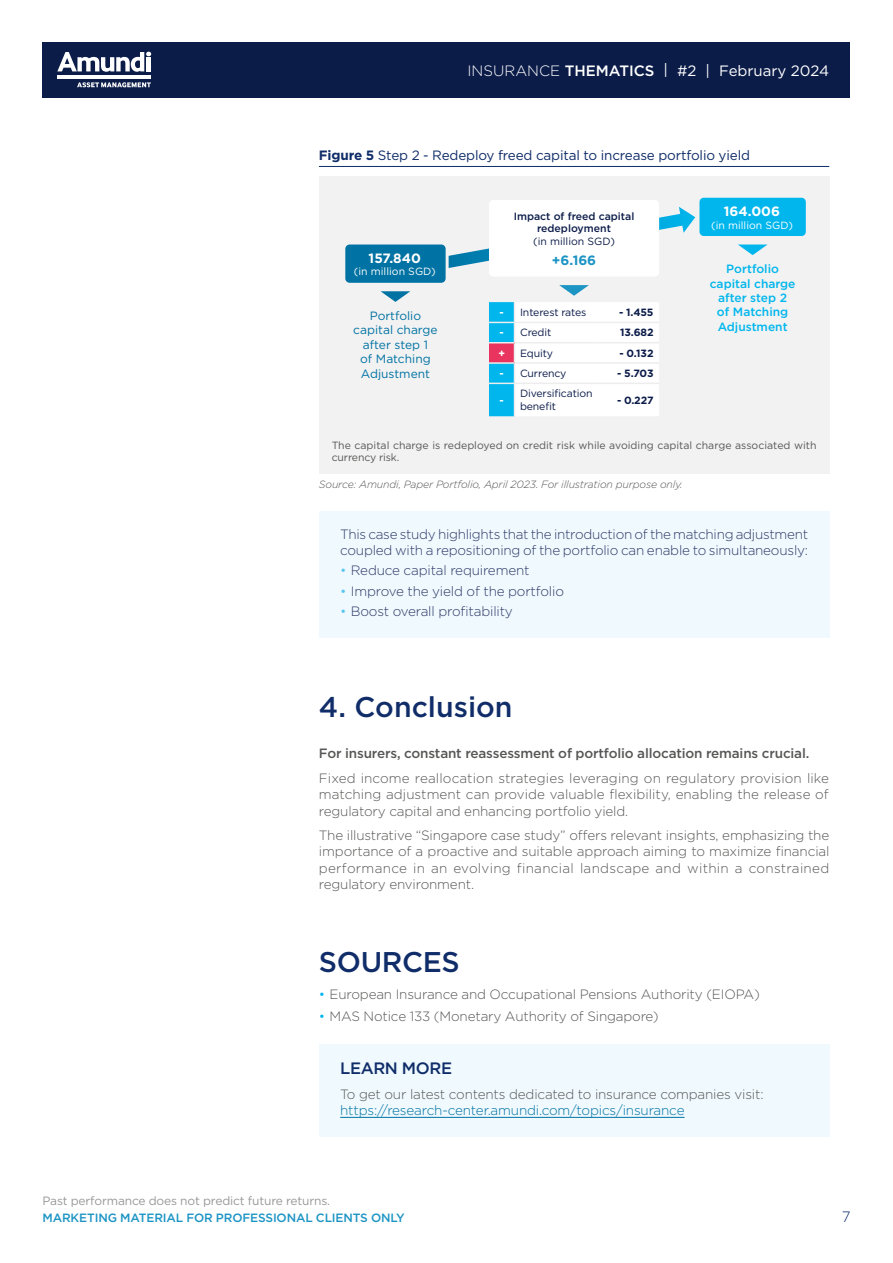
<style>
.page{position:relative;width:893px;height:1263px;background:#fff}
.page>*{position:absolute;margin:0;border:0;box-sizing:border-box;transform-origin:0 0}
.t1{font:500 28.5px "Gotham";color:#102d69}
.t2{font:500 16.5px "Gotham";letter-spacing:-.02em;color:#102d69}
.t3{font:15px "Gotham";color:#fff}
.t4{font:300 15px "Gotham";color:#102d69}
.t5{font:300 13.5px/16.2px "Gotham";letter-spacing:-.01em;color:#575756;text-align:justify}
.t6{font:300 13.5px/16.2px "Gotham";letter-spacing:-.015em;color:#2d3966}
.t7{font:500 13.5px "Gotham";letter-spacing:-.01em;color:#575756}
.t8{font:13.5px "Gotham";letter-spacing:-.01em;color:#102d69}
.t9{font:300 13.5px "Gotham";letter-spacing:-.01em;color:#0072a3}
.t10{font:700 13.5px "Gotham";color:#fff}
.t11{font:700 13.5px "Gotham";color:#1c94c4}
.t12{font:500 12px/14.4px "Gotham";color:#00b6ed;text-align:center}
.t13{font:12px/14.4px "Gotham";color:#0072a3;text-align:center}
.t14{font:12px "Gotham";letter-spacing:-.01em;color:#999898}
.t15{font:500 12px "Gotham";letter-spacing:-.01em;color:#1c94c4}
.t16{font:10.5px/12.6px "Gotham";color:#575756}
.t17{font:10.5px/12.6px "Gotham";letter-spacing:-.01em;color:#0c1c49}
.t18{font:italic 300 10.5px "Gotham";letter-spacing:-.01em;color:#575756}
.t19{font:500 10.5px/12.6px "Gotham";color:#0c1c49;text-align:center}
.t20{font:700 10.5px "Gotham";letter-spacing:-.01em;color:#0c1c49}
.t21{font:10.5px "Gotham";color:#fff}
.t22{font:700 10.5px "Gotham";color:#fff}
.s1{font-weight:300}
.s2{font-weight:500}
.s3{font-weight:700}
.s4{font-weight:700;color:#fff}
.s5{color:#5bc5f2}
.s6{color:#00b6ed}
</style>
<div class="page">
<hr style="left:319px;top:166px;width:510px;height:1px;background:#102d69">
<div style="left:319px;top:176px;width:510px;height:298px;background:#f2f2f2"></div>
<svg style="left:449px;top:207px;width:247px;height:61px"></svg>
<div style="left:699px;top:198px;width:107px;height:38px;background:#00b6ed;border-radius:4px"></div>
<div style="left:489px;top:200px;width:170px;height:77px;background:#fff;border-radius:4px"></div>
<svg style="left:489px;top:302px;width:170px;height:114px"></svg>
<hr style="left:514px;top:384px;width:1px;height:32px;background:#ededed">
<svg style="left:559px;top:285px;width:30px;height:11px"></svg>
<div style="left:344px;top:243px;width:103px;height:41px;background:#0072a3;border-radius:6px"></div>
<div style="left:342px;top:241px;width:107px;height:45px;border:3px solid #f2f2f2;border-radius:6px"></div>
<div style="left:319px;top:1044px;width:510px;height:92px;background:#eff9fe"></div>
<hr style="left:340px;top:1117px;width:344px;height:1px;background:#0072a3">
<svg style="left:381px;top:291px;width:29px;height:11px"></svg>
<svg style="left:738px;top:244px;width:29px;height:11px"></svg>
<div style="left:319px;top:511px;width:510px;height:127px;background:#eff9fe"></div>
<div style="left:43px;top:43px;width:807px;height:55px;background:#0c1c49"></div>
<svg style="left:57px;top:52px;width:94px;height:20px"></svg>
<hr style="left:147px;top:57px;width:4px;height:14px;background:#fff">
<hr style="left:58px;top:75px;width:93px;height:4px;background:#fff">
<svg style="left:77px;top:82px;width:74px;height:6px"></svg>
<p class="t3" style="left:467px;top:61px;width:363px"><span class="s1">INSURANCE</span> <span class="s2">THEMATICS</span> | #2 | February 2024</p>
<p class="t8" style="left:319px;top:146px;width:433px"><span class="s3">Figure 5</span> Step 2 - Redeploy freed capital to increase portfolio yield</p>
<p class="t10" style="left:369px;top:249px;width:54px">157.840</p>
<p class="t21" style="left:354px;top:265px;width:83px">(in million SGD)</p>
<p class="t13" style="left:353px;top:308px;width:86px">Portfolio capital charge after step 1<br>of Matching<br>Adjustment</p>
<p class="t19" style="left:514px;top:210px;width:122px">Impact of freed capital redeployment</p>
<p class="t17" style="left:533px;top:235px;width:83px">(in million SGD)</p>
<p class="t11" style="left:552px;top:252px;width:46px">+6.166</p>
<p class="t17" style="left:500px;top:306px;width:88px"><span class="s4">-</span> Interest rates</p>
<p class="t20" style="left:619px;top:305px;width:36px">- 1.455</p>
<p class="t17" style="left:500px;top:326px;width:53px"><span class="s4">-</span> Credit</p>
<p class="t20" style="left:620px;top:326px;width:35px">13.682</p>
<p class="t22" style="left:498px;top:346px;width:8px">+</p>
<p class="t17" style="left:520px;top:346px;width:34px">Equity</p>
<p class="t20" style="left:620px;top:346px;width:35px">- 0.132</p>
<p class="t17" style="left:500px;top:367px;width:68px"><span class="s4">-</span> Currency</p>
<p class="t20" style="left:617px;top:366px;width:38px">- 5.703</p>
<p class="t22" style="left:500px;top:393px;width:6px">-</p>
<p class="t17" style="left:520px;top:387px;width:74px">Diversification benefit</p>
<p class="t20" style="left:617px;top:393px;width:38px">- 0.227</p>
<p class="t10" style="left:724px;top:202px;width:58px">164.006</p>
<p class="t21" style="left:711px;top:218px;width:83px">(in million SGD)</p>
<p class="t12" style="left:710px;top:262px;width:87px">Portfolio capital charge after step 2<br>of Matching<br>Adjustment</p>
<p class="t16" style="left:332px;top:438px;width:486px">The capital charge is redeployed on credit risk while avoiding capital charge associated with currency risk.</p>
<p class="t18" style="left:319px;top:478px;width:365px">Source: Amundi, Paper Portfolio, April 2023. For illustration purpose only.</p>
<p class="t6" style="left:340px;top:526px;width:469px">This case study highlights that the introduction of the matching adjustment coupled with a repositioning of the portfolio can enable to simultaneously:</p>
<p class="t6" style="left:340px;top:562px;width:191px"><span class="s5">•</span> Reduce capital requirement</p>
<p class="t6" style="left:340px;top:583px;width:225px"><span class="s5">•</span> Improve the yield of the portfolio</p>
<p class="t6" style="left:340px;top:603px;width:174px"><span class="s5">•</span> Boost overall profitability</p>
<h1 class="t1" style="left:319px;top:688px;width:195px">4. Conclusion</h1>
<p class="t7" style="left:319px;top:745px;width:492px">For insurers, constant reassessment of portfolio allocation remains crucial.</p>
<p class="t5" style="left:319px;top:770px;width:512px">Fixed income reallocation strategies leveraging on regulatory provision like matching adjustment can provide valuable flexibility, enabling the release of regulatory capital and enhancing portfolio yield.</p>
<p class="t5" style="left:319px;top:827px;width:512px">The illustrative “Singapore case study” offers relevant insights, emphasizing the importance of a proactive and suitable approach aiming to maximize financial performance in an evolving financial landscape and within a constrained regulatory environment.</p>
<h1 class="t1" style="left:319px;top:943px;width:142px">SOURCES</h1>
<p class="t5" style="left:319px;top:985px;width:442px"><span class="s6">•</span> European Insurance and Occupational Pensions Authority (EIOPA)</p>
<p class="t5" style="left:319px;top:1008px;width:341px"><span class="s6">•</span> MAS Notice 133 (Monetary Authority of Singapore)</p>
<p class="t2" style="left:340px;top:1057px;width:114px">LEARN MORE</p>
<p class="t5" style="left:340px;top:1086px;width:425px">To get our latest contents dedicated to insurance companies visit:</p>
<p class="t9" style="left:340px;top:1102px;width:346px">https://research-center.amundi.com/topics/insurance</p>
<p class="t14" style="left:43px;top:1193px;width:289px">Past performance does not predict future returns.</p>
<p class="t15" style="left:43px;top:1209px;width:364px">MARKETING MATERIAL FOR PROFESSIONAL CLIENTS ONLY</p>
<p class="t4" style="left:842px;top:1207px;width:10px">7</p>
</div>
